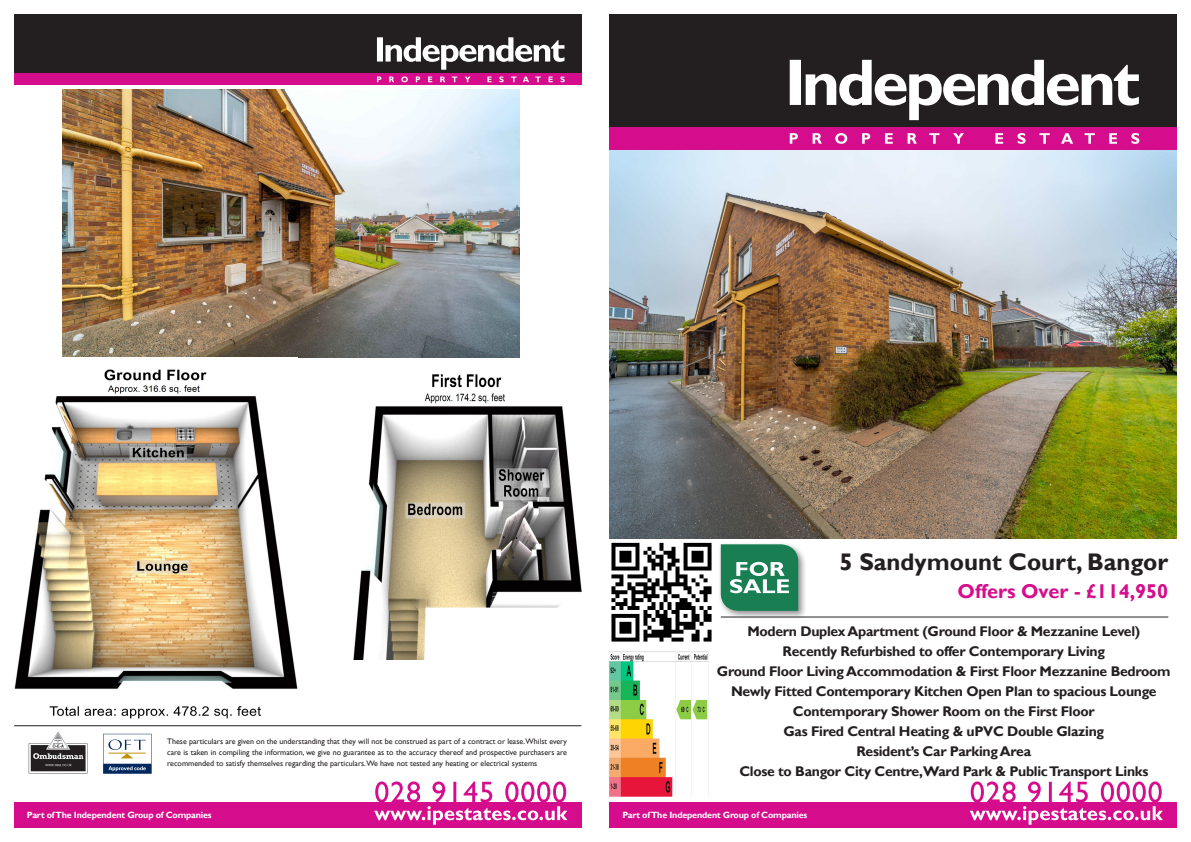
<style>
.page{position:relative;width:1191px;height:842px;background:#fff}
.page>*{position:absolute;margin:0;border:0;box-sizing:border-box;transform-origin:0 0}
.t1{font:700 24px "Gill Sans";color:#231f20}
.t2{font:700 20px "Gill Sans";color:#d50d8c}
.t3{font:700 14px "Gill Sans";letter-spacing:-.02em;color:#231f20}
.t4{font:700 9px "Gill Sans";letter-spacing:-.02em;color:#fff}
.t5{font:8px/11px "Gill Sans";color:#231f20;text-align:justify}
</style>
<div class="page">
<div style="left:609px;top:14px;width:567px;height:136px;background:#231f20"></div>
<div style="left:609px;top:128px;width:567px;height:22px;background:#d50d8c"></div>
<div style="left:609px;top:802px;width:567px;height:26px;background:#d50d8c"></div>
<svg style="left:970px;top:781px;width:193px;height:44px"></svg>
<svg style="left:789px;top:60px;width:349px;height:60px"></svg>
<svg style="left:789px;top:133px;width:350px;height:11px"></svg>
<div style="left:14px;top:14px;width:567px;height:71px;background:#231f20"></div>
<svg style="left:377px;top:37px;width:187px;height:33px"></svg>
<div style="left:14px;top:74px;width:567px;height:11px;background:#d50d8c"></div>
<svg style="left:377px;top:76px;width:188px;height:6px"></svg>
<div style="left:14px;top:802px;width:567px;height:26px;background:#d50d8c"></div>
<svg style="left:374px;top:781px;width:193px;height:44px"></svg>
<img style="left:28px;top:732px;width:59px;height:41px">
<svg style="left:103px;top:734px;width:49px;height:40px"></svg>
<hr style="left:14px;top:725px;width:567px;height:1px;background:#231f20">
<img style="left:63px;top:90px;width:456px;height:268px">
<div style="left:717px;top:541px;width:90px;height:79px;background:#231f20;opacity:.5"></div>
<svg style="left:721px;top:544px;width:77px;height:67px;background:#41946f"></svg>
<img style="left:609px;top:651px;width:100px;height:145px">
<img style="left:14px;top:369px;width:284px;height:350px">
<img style="left:609px;top:150px;width:567px;height:389px">
<hr style="left:721px;top:616px;width:447px;height:1px;background:#231f20">
<img style="left:612px;top:543px;width:99px;height:99px">
<img style="left:353px;top:374px;width:228px;height:285px">
<p class="t1" style="left:839px;top:547px;width:330px">5 Sandymount Court, Bangor</p>
<p class="t5" style="left:167px;top:736px;width:401px">These particulars are given on the understanding that they will not be construed as part of a contract or lease.Whilst every care is taken in compiling the information, we give no guarantee as to the accuracy thereof and prospective purchasers are recommended to satisfy themselves regarding the particulars.We have not tested any heating or electrical systems</p>
<p class="t2" style="left:957px;top:579px;width:212px">Offers Over - £114,950</p>
<p class="t3" style="left:747px;top:623px;width:394px">Modern Duplex Apartment (Ground Floor &amp; Mezzanine Level)</p>
<p class="t3" style="left:782px;top:643px;width:324px">Recently Refurbished to offer Contemporary Living</p>
<p class="t3" style="left:717px;top:663px;width:455px">Ground Floor Living Accommodation &amp; First Floor Mezzanine Bedroom</p>
<p class="t3" style="left:731px;top:683px;width:427px">Newly Fitted Contemporary Kitchen Open Plan to spacious Lounge</p>
<p class="t3" style="left:793px;top:703px;width:303px">Contemporary Shower Room on the First Floor</p>
<p class="t3" style="left:783px;top:723px;width:322px">Gas Fired Central Heating &amp; uPVC Double Glazing</p>
<p class="t3" style="left:856px;top:743px;width:176px">Resident’s Car Parking Area</p>
<p class="t3" style="left:739px;top:763px;width:410px">Close to Bangor City Centre,Ward Park &amp; Public Transport Links</p>
<p class="t4" style="left:27px;top:809px;width:186px">Part of The Independent Group of Companies</p>
<p class="t4" style="left:622px;top:809px;width:186px">Part of The Independent Group of Companies</p>
</div>
